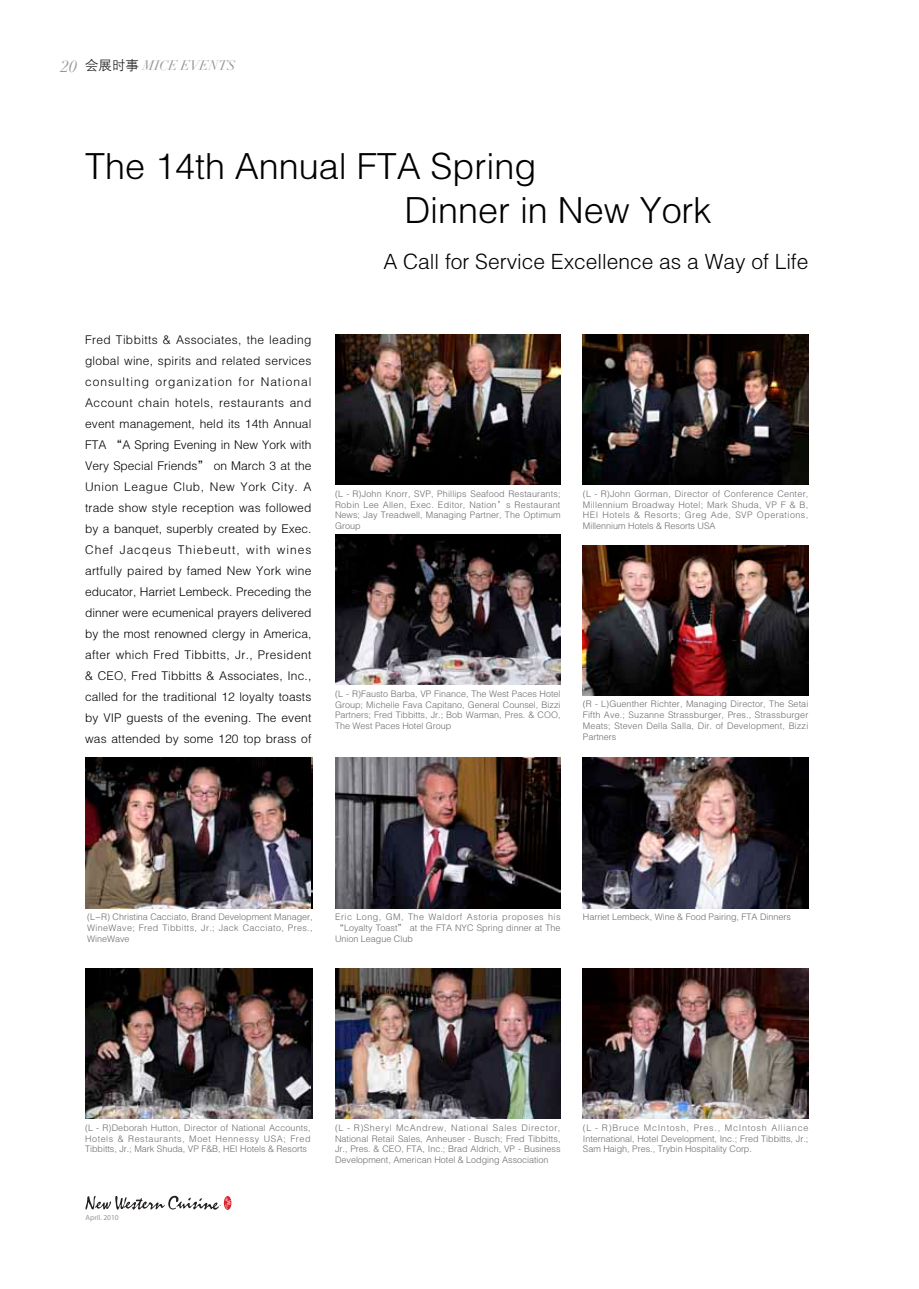
<style>
.page{position:relative;width:919px;height:1289px;background:#fff}
.page>*{position:absolute;margin:0;border:0;box-sizing:border-box;transform-origin:0 0}
.t1{font:36px/43.2px "FZZDXK GBK1 0";color:#000}
.t2{font:21px "FZZDXK GBK1 0";color:#000}
.t3{font:italic 13.5px "Didot";color:#939598}
.t4{font:12px/21px "FZZDXK GBK1 0";letter-spacing:.015em;color:#000;text-align:justify}
.t5{font:9px/10.8px "FZZDXK GBK1 0";color:#6c6d70;text-align:justify}
.t6{font:7.5px "Myriad Pro";color:#939598}
.s1{font-size:16.5px}
.s2{font-family:"FZZDXK GBK1 0";font-style:normal;color:#231f20}
</style>
<div class="page">
<svg style="left:85px;top:1195px;width:146px;height:15px"></svg>
<img style="left:583px;top:334px;width:225px;height:151px">
<img style="left:583px;top:758px;width:225px;height:150px">
<img style="left:583px;top:545px;width:225px;height:150px">
<img style="left:583px;top:968px;width:225px;height:150px">
<img style="left:335px;top:758px;width:225px;height:150px">
<img style="left:85px;top:758px;width:225px;height:150px">
<img style="left:335px;top:968px;width:225px;height:150px">
<img style="left:85px;top:968px;width:225px;height:150px">
<img style="left:335px;top:334px;width:225px;height:151px">
<img style="left:335px;top:534px;width:225px;height:151px">
<h3 class="t3" style="left:61px;top:57px;width:176px"><span class="s1">20</span> <span class="s2">会展时事</span> MICE EVENTS</h3>
<h1 class="t1" style="left:404px;top:146px;width:309px;text-indent:-319px">The 14th Annual FTA Spring<br>Dinner in New York</h1>
<h2 class="t2" style="left:383px;top:250px;width:426px">A Call for Service Excellence as a Way of Life</h2>
<p class="t4" style="left:85px;top:329px;width:228px">Fred Tibbitts &amp; Associates, the leading global wine, spirits and related services consulting organization for National Account chain hotels, restaurants and event management, held its 14th Annual FTA “A Spring Evening in New York with Very Special Friends” on March 3 at the Union League Club, New York City. A trade show style reception was followed by a banquet, superbly created by Exec.<br>Chef Jacqeus Thiebeutt, with wines artfully paired by famed New York wine educator, Harriet Lembeck. Preceding the dinner were ecumenical prayers delivered by the most renowned clergy in America, after which Fred Tibbitts, Jr., President &amp; CEO, Fred Tibbitts &amp; Associates, Inc., called for the traditional 12 loyalty toasts by VIP guests of the evening. The event was attended by some 120 top brass of</p>
<p class="t5" style="left:335px;top:488px;width:227px">(L‐R)John Knorr, SVP, Phillips Seafood Restaurants; Robin Lee Allen, Exec. Editor, Nation’s Restaurant News; Jay Treadwell, Managing Partner, The Optimum Group</p>
<p class="t5" style="left:583px;top:488px;width:227px">(L‐R)John Gorman, Director of Conference Center, Millennium Broadway Hotel; Mark Shuda, VP F &amp; B, HEI Hotels &amp; Resorts; Greg Ade, SVP Operations, Millennium Hotels &amp; Resorts USA</p>
<p class="t5" style="left:335px;top:688px;width:227px">(L‐R)Fausto Barba, VP Finance, The West Paces Hotel Group; Michelle Fava Capitano, General Counsel, Bizzi Partners; Fred Tibbitts, Jr.; Bob Warman, Pres. &amp; COO, The West Paces Hotel Group</p>
<p class="t5" style="left:583px;top:699px;width:227px">(R‐L)Guenther Richter, Managing Director, The Setai Fifth Ave.; Suzanne Strassburger, Pres., Strassburger Meats; Steven Della Salla, Dir. of Development, Bizzi Partners</p>
<p class="t5" style="left:87px;top:911px;width:227px">(L-R) Christina Cacciato, Brand Development Manager, WineWave; Fred Tibbitts, Jr.; Jack Cacciato, Pres., WineWave</p>
<p class="t5" style="left:335px;top:911px;width:227px">Eric Long, GM, The Waldorf Astoria proposes his “Loyalty Toast” at the FTA NYC Spring dinner at The Union League Club</p>
<p class="t5" style="left:583px;top:911px;width:209px">Harriet Lembeck, Wine &amp; Food Pairing, FTA Dinners</p>
<p class="t5" style="left:85px;top:1122px;width:227px">(L‐R)Deborah Hutton, Director of National Accounts, Hotels &amp; Restaurants, Moet Hennessy USA; Fred Tibbitts, Jr.; Mark Shuda, VP F&amp;B, HEI Hotels &amp; Resorts</p>
<p class="t6" style="left:85px;top:1213px;width:35px">April. 2010</p>
<p class="t5" style="left:335px;top:1122px;width:227px">(L‐R)Sheryl McAndrew, National Sales Director, National Retail Sales, Anheuser‐Busch; Fred Tibbitts, Jr., Pres. &amp; CEO, FTA, Inc.; Brad Aldrich, VP‐Business Development, American Hotel &amp; Lodging Association</p>
<p class="t5" style="left:583px;top:1122px;width:227px">(L‐R)Bruce McIntosh, Pres., McIntosh Alliance International, Hotel Development, Inc.; Fred Tibbitts, Jr.; Sam Haigh, Pres., Trybin Hospitality Corp.</p>
</div>
